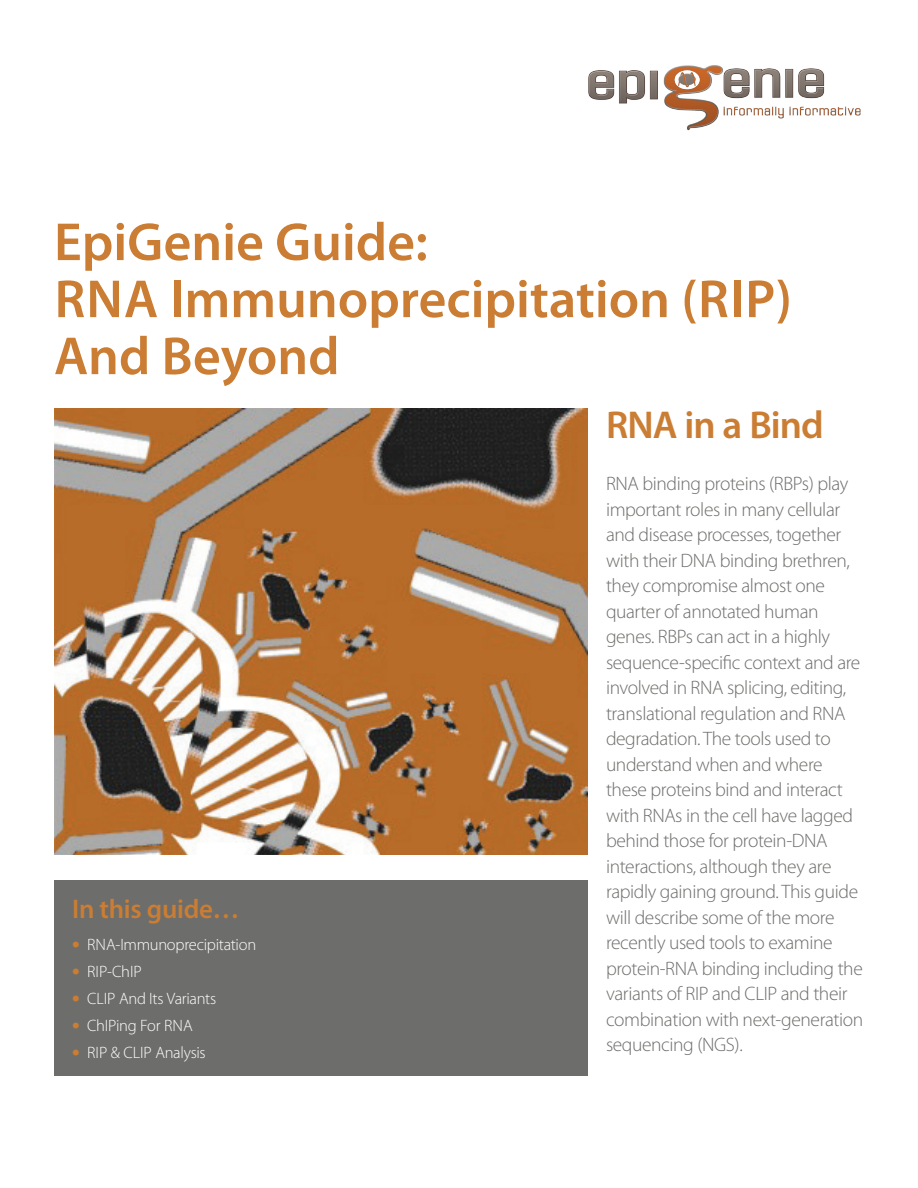
<style>
.page{position:relative;width:918px;height:1188px;background:#fff}
.page>*{position:absolute;margin:0;border:0;box-sizing:border-box;transform-origin:0 0}
.t1{font:600 54px/57px "Myriad Pro";color:#ca7d33}
.t2{font:600 39px "Myriad Pro";letter-spacing:-.025em;color:#ca7d33}
.t3{font:600 27px "Myriad Pro";letter-spacing:-.01em;color:#ca7d33}
.t4{font:300 19.5px/25.5px "Myriad Pro";letter-spacing:-.02em;color:#6d6d6b}
.t5{font:300 16.5px "Myriad Pro";letter-spacing:-.015em;color:#fff}
.s1{font-weight:900;font-size:21px;color:#ca7d33}
</style>
<div class="page">
<img style="left:588px;top:65px;width:273px;height:66px">
<div style="left:54px;top:880px;width:534px;height:196px;background:#6d6d6b"></div>
<img style="left:54px;top:409px;width:534px;height:446px">
<h1 class="t1" style="left:54px;top:212px;width:740px">EpiGenie Guide:<br>Rna Immunoprecipitation (RIP)<br>And Beyond</h1>
<h3 class="t3" style="left:72px;top:892px;width:169px">In this guide…</h3>
<p class="t5" style="left:72px;top:935px;width:186px"><span class="s1">•</span> Rna-Immunoprecipitation</p>
<p class="t5" style="left:72px;top:962px;width:71px"><span class="s1">•</span> RIP-ChIP</p>
<p class="t5" style="left:72px;top:989px;width:146px"><span class="s1">•</span> CLIP And Its Variants</p>
<p class="t5" style="left:72px;top:1016px;width:122px"><span class="s1">•</span> ChIPing For Rna</p>
<p class="t5" style="left:72px;top:1043px;width:135px"><span class="s1">•</span> RIP &amp; CLIP Analysis</p>
<h2 class="t2" style="left:606px;top:400px;width:219px">RNA in a Bind</h2>
<p class="t4" style="left:606px;top:471px;width:259px">RNA binding proteins (RBPs) play important roles in many cellular and disease processes, together with their DNA binding brethren, they compromise almost one quarter of annotated human genes. RBPs can act in a highly sequence-specific context and are involved in RNA splicing, editing, translational regulation and RNA degradation. The tools used to understand when and where these proteins bind and interact with RNAs in the cell have lagged behind those for protein-DNA interactions, although they are rapidly gaining ground. This guide will describe some of the more recently used tools to examine protein-RNA binding including the variants of RIP and CLIP and their combination with next-generation sequencing (NGS).</p>
</div>
